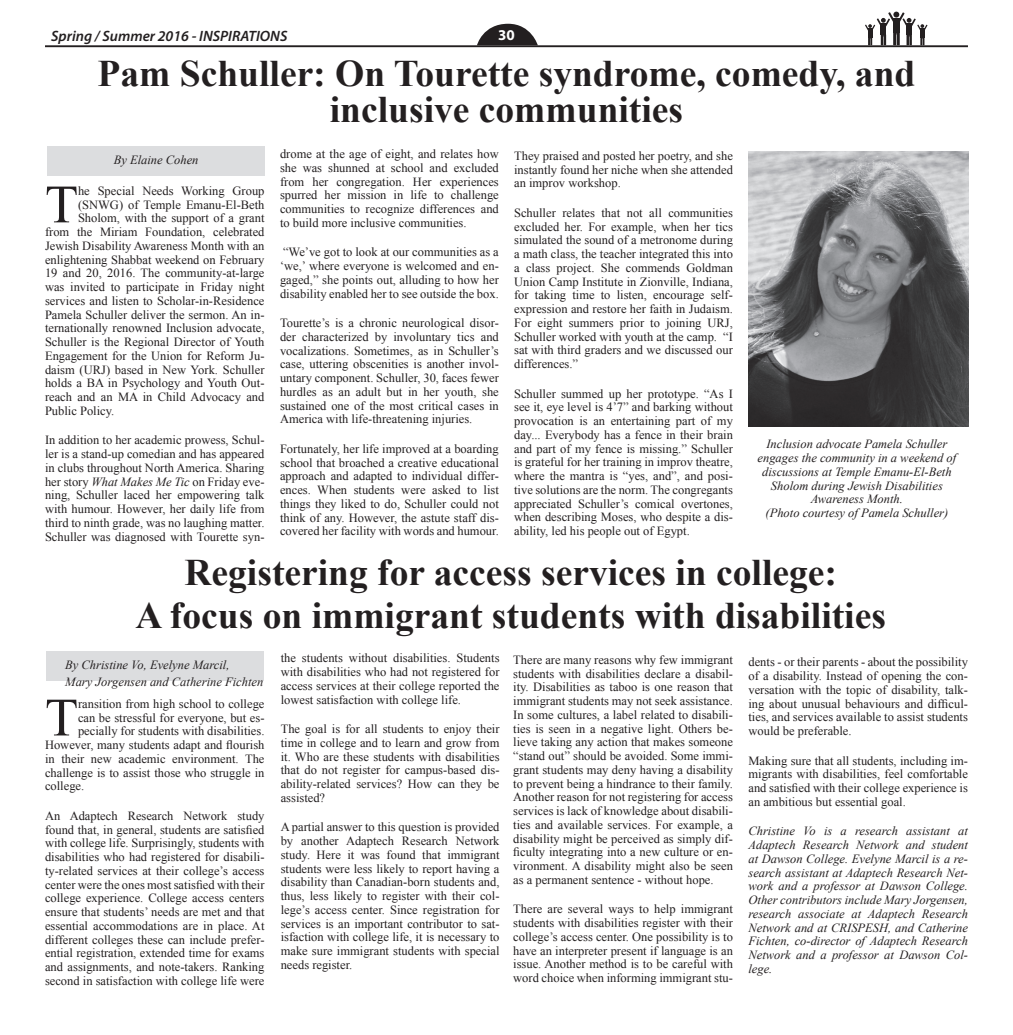
<style>
.page{position:relative;width:1013px;height:1035px;background:#fff}
.page>*{position:absolute;margin:0;border:0;box-sizing:border-box;transform-origin:0 0}
.t1{font:54px "Times New Roman";color:#231f20}
.title_five{font:700 37.5px/36.2px "Times New Roman";color:#231f20;text-align:center}
.t2{font:italic 600 15px "Myriad Pro";color:#231f20}
.t3{font:700 15px "Myriad Pro";color:#fff}
.t4{font:12.5px/13.8px "Times New Roman";color:#231f20;text-align:justify}
.t5{font:italic 12.5px/13.8px "Times New Roman";color:#231f20;text-align:center}
.t6{font:italic 12.5px/16.6px "Times New Roman";color:#231f20}
.s1{font-style:italic}
.s2{font-style:inherit}
</style>
<div class="page">
<svg style="left:477px;top:24px;width:61px;height:21px"></svg>
<svg style="left:865px;top:12px;width:62px;height:33px"></svg>
<hr style="left:979px;top:1034px;width:33px;height:1px;background:#231f20">
<hr style="left:45px;top:45px;width:923px;height:2px;background:#231f20">
<img style="left:748px;top:152px;width:220px;height:275px">
<div style="left:47px;top:146px;width:217px;height:30px;background:#dcdddf"></div>
<div style="left:46px;top:652px;width:217px;height:29px;background:#dcdddf"></div>
<p class="t2" style="left:51px;top:26px;width:238px">Spring / Summer 2016 - INSPIRATIONS</p>
<p class="t3" style="left:498px;top:25px;width:18px">30</p>
<p class="title_five" style="left:98px;top:54px;width:819px">Pam Schuller: On Tourette syndrome, comedy, and inclusive communities</p>
<p class="t5" style="left:114px;top:152px;width:86px">By Elaine Cohen</p>
<p class="t1" style="left:45px;top:168px;width:35px">T</p>
<p class="t4" style="left:78px;top:184px;width:188px">he Special Needs Working Group</p>
<p class="t4" style="left:78px;top:197px;width:188px">(SNWG) of Temple Emanu-El-Beth</p>
<p class="t4" style="left:78px;top:211px;width:188px">Sholom, with the support of a grant</p>
<p class="t4" style="left:45px;top:225px;width:221px">from the Miriam Foundation, celebrated</p>
<p class="t4" style="left:45px;top:239px;width:221px">Jewish Disability Awareness Month with an</p>
<p class="t4" style="left:45px;top:252px;width:221px">enlightening Shabbat weekend on February</p>
<p class="t4" style="left:45px;top:266px;width:221px">19 and 20, 2016. The community-at-large</p>
<p class="t4" style="left:45px;top:280px;width:221px">was invited to participate in Friday night</p>
<p class="t4" style="left:45px;top:294px;width:221px">services and listen to Scholar-in-Residence</p>
<p class="t4" style="left:45px;top:307px;width:221px">Pamela Schuller deliver the sermon. An in-</p>
<p class="t4" style="left:45px;top:321px;width:221px">ternationally renowned Inclusion advocate,</p>
<p class="t4" style="left:45px;top:335px;width:221px">Schuller is the Regional Director of Youth</p>
<p class="t4" style="left:45px;top:349px;width:221px">Engagement for the Union for Reform Ju-</p>
<p class="t4" style="left:45px;top:362px;width:221px">daism (URJ) based in New York. Schuller</p>
<p class="t4" style="left:45px;top:376px;width:221px">holds a BA in Psychology and Youth Out-</p>
<p class="t4" style="left:45px;top:390px;width:221px">reach and an MA in Child Advocacy and</p>
<p class="t4" style="left:45px;top:404px;width:71px">Public Policy.</p>
<p class="t4" style="left:45px;top:433px;width:221px">In addition to her academic prowess, Schul&shy;ler is a stand-up comedian and has appeared in clubs throughout North America. Sharing her story <span class="s1">What Makes Me Tic</span> on Friday eve&shy;ning, Schuller laced her empowering talk with humour. However, her daily life from third to ninth grade, was no laughing matter.<br>Schuller was diagnosed with Tourette syn-</p>
<p class="t4" style="left:280px;top:147px;width:220px">drome at the age of eight, and relates how she was shunned at school and excluded from her congregation. Her experiences spurred her mission in life to challenge communities to recognize differences and to build more inclusive communities.</p>
<p class="t4" style="left:280px;top:245px;width:220px">“We’ve got to look at our communities as a ‘we,’ where everyone is welcomed and en&shy;gaged,” she points out, alluding to how her disability enabled her to see outside the box.</p>
<p class="t4" style="left:280px;top:316px;width:220px">Tourette’s is a chronic neurological disor&shy;der characterized by involuntary tics and vocalizations. Sometimes, as in Schuller’s case, uttering obscenities is another invol&shy;untary component. Schuller, 30, faces fewer hurdles as an adult but in her youth, she sustained one of the most critical cases in America with life-threatening injuries.</p>
<p class="t4" style="left:280px;top:442px;width:220px">Fortunately, her life improved at a boarding school that broached a creative educational approach and adapted to individual differ&shy;ences. When students were asked to list things they liked to do, Schuller could not think of any. However, the astute staff dis&shy;covered her facility with words and humour.</p>
<p class="t4" style="left:514px;top:149px;width:220px">They praised and posted her poetry, and she instantly found her niche when she attended an improv workshop.</p>
<p class="t4" style="left:514px;top:206px;width:220px">Schuller relates that not all communities excluded her. For example, when her tics simulated the sound of a metronome during a math class, the teacher integrated this into a class project. She commends Goldman Union Camp Institute in Zionville, Indiana, for taking time to listen, encourage self&shy;expression and restore her faith in Judaism.<br>For eight summers prior to joining URJ, Schuller worked with youth at the camp. “I sat with third graders and we discussed our differences.”</p>
<p class="t4" style="left:514px;top:386px;width:220px">Schuller summed up her prototype. “As I see it, eye level is 4’7” and barking without provocation is an entertaining part of my day... Everybody has a fence in their brain and part of my fence is missing.” Schuller is grateful for her training in improv theatre, where the mantra is “yes, and”, and posi&shy;tive solutions are the norm. The congregants appreciated Schuller’s comical overtones, when describing Moses, who despite a dis&shy;ability, led his people out of Egypt.</p>
<p class="t5" style="left:757px;top:437px;width:200px">Inclusion advocate Pamela Schuller engages the community in a weekend of discussions at Temple Emanu-El-Beth Sholom during Jewish Disabilities Awareness Month.<br>(Photo courtesy of Pamela Schuller)</p>
<p class="title_five" style="left:135px;top:551px;width:752px;line-height:42.5px">Registering for access services in college:<br>A focus on immigrant students with disabilities</p>
<p class="t6" style="left:65px;top:656px;width:199px"><span class="s2">By Christine Vo</span>, <span class="s2">Evelyne Marcil</span>,<br>Mary Jorgensen and Catherine Fichten</p>
<p class="t4" style="left:281px;top:651px;width:220px">the students without disabilities. Students with disabilities who had not registered for access services at their college reported the lowest satisfaction with college life.</p>
<p class="t4" style="left:281px;top:722px;width:220px">The goal is for all students to enjoy their time in college and to learn and grow from it. Who are these students with disabilities that do not register for campus-based dis&shy;ability-related services? How can they be assisted?</p>
<p class="t4" style="left:281px;top:820px;width:220px">A partial answer to this question is provided by another Adaptech Research Network study. Here it was found that immigrant students were less likely to report having a disability than Canadian-born students and, thus, less likely to register with their col&shy;lege’s access center. Since registration for services is an important contributor to sat&shy;isfaction with college life, it is necessary to make sure immigrant students with special needs register.</p>
<p class="t1" style="left:45px;top:681px;width:35px">T</p>
<p class="t4" style="left:78px;top:697px;width:188px">ransition from high school to college</p>
<p class="t4" style="left:78px;top:710px;width:188px">can be stressful for everyone, but es-</p>
<p class="t4" style="left:78px;top:724px;width:188px">pecially for students with disabilities.</p>
<p class="t4" style="left:45px;top:738px;width:221px">However, many students adapt and flourish</p>
<p class="t4" style="left:45px;top:752px;width:221px">in their new academic environment. The</p>
<p class="t4" style="left:45px;top:765px;width:221px">challenge is to assist those who struggle in</p>
<p class="t4" style="left:45px;top:779px;width:41px">college.</p>
<p class="t4" style="left:45px;top:809px;width:221px">An Adaptech Research Network study found that, in general, students are satisfied with college life. Surprisingly, students with disabilities who had registered for disabili&shy;ty-related services at their college’s access center were the ones most satisfied with their college experience. College access centers ensure that students’ needs are met and that essential accommodations are in place. At different colleges these can include prefer&shy;ential registration, extended time for exams and assignments, and note-takers. Ranking second in satisfaction with college life were</p>
<p class="t4" style="left:513px;top:653px;width:221px">There are many reasons why few immigrant students with disabilities declare a disabil&shy;ity. Disabilities as taboo is one reason that immigrant students may not seek assistance.<br>In some cultures, a label related to disabili&shy;ties is seen in a negative light. Others be&shy;lieve taking any action that makes someone “stand out” should be avoided. Some immi&shy;grant students may deny having a disability to prevent being a hindrance to their family.<br>Another reason for not registering for access services is lack of knowledge about disabili&shy;ties and available services. For example, a disability might be perceived as simply dif&shy;ficulty integrating into a new culture or en&shy;vironment. A disability might also be seen as a permanent sentence - without hope.</p>
<p class="t4" style="left:513px;top:902px;width:221px">There are several ways to help immigrant students with disabilities register with their college’s access center. One possibility is to have an interpreter present if language is an issue. Another method is to be careful with word choice when informing immigrant stu-</p>
<p class="t4" style="left:748px;top:655px;width:221px">dents - or their parents - about the possibility of a disability. Instead of opening the con&shy;versation with the topic of disability, talk&shy;ing about unusual behaviours and difficul&shy;ties, and services available to assist students would be preferable.</p>
<p class="t4" style="left:748px;top:753px;width:221px">Making sure that all students, including im&shy;migrants with disabilities, feel comfortable and satisfied with their college experience is an ambitious but essential goal.</p>
<p class="t5" style="left:748px;top:824px;width:221px;text-align:justify">Christine Vo is a research assistant at Adaptech Research Network and student at Dawson College. Evelyne Marcil is a re&shy;search assistant at Adaptech Research Net&shy;work and a professor at Dawson College.<br>Other contributors include Mary Jorgensen, research associate at Adaptech Research Network and at CRISPESH, and Catherine Fichten, co-director of Adaptech Research Network and a professor at Dawson Col&shy;lege.</p>
</div>
